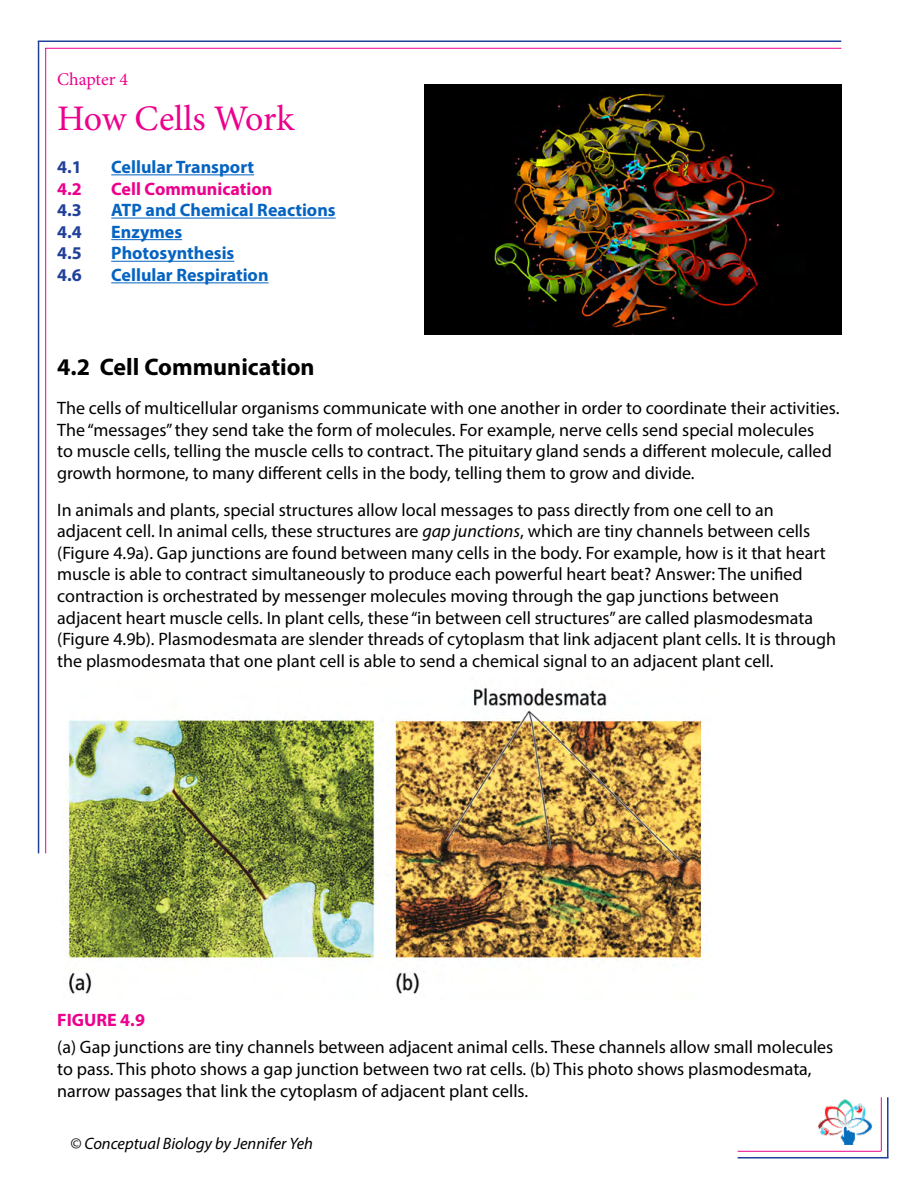
<style>
.page{position:relative;width:918px;height:1188px;background:#fff}
.page>*{position:absolute;margin:0;border:0;box-sizing:border-box;transform-origin:0 0}
.t1{font:36px "Minion Pro";letter-spacing:-.005em;color:#ec008c}
.t2{font:700 24px "Myriad Pro";color:#000}
.t3{font:18px/21.6px "Myriad Pro";color:#000}
.t4{font:700 18px "Myriad Pro";color:#0563c1}
.t5{font:700 18px "Myriad Pro";color:#ec008c}
.t6{font:700 18px "Myriad Pro";color:#21409a}
.t7{font:18px "Minion Pro";letter-spacing:-.005em;color:#ec008c}
.t8{font:italic 16.5px "Myriad Pro";color:#000}
.s1{font-style:italic}
</style>
<div class="page">
<img style="left:818px;top:1099px;width:53px;height:45px">
<hr style="left:38px;top:41px;width:1px;height:812px;background:#21409a">
<hr style="left:38px;top:40px;width:803px;height:2px;background:#21409a">
<hr style="left:45px;top:48px;width:1px;height:805px;background:#ec008c">
<hr style="left:45px;top:48px;width:796px;height:1px;background:#ec008c">
<hr style="left:887px;top:1097px;width:2px;height:61px;background:#21409a">
<hr style="left:738px;top:1157px;width:151px;height:2px;background:#21409a">
<hr style="left:881px;top:1097px;width:1px;height:54px;background:#ec008c">
<hr style="left:738px;top:1151px;width:143px;height:1px;background:#ec008c">
<hr style="left:111px;top:174px;width:143px;height:1px;background:#0563c1">
<hr style="left:111px;top:218px;width:225px;height:1px;background:#0563c1">
<hr style="left:111px;top:239px;width:71px;height:1px;background:#0563c1">
<hr style="left:111px;top:261px;width:123px;height:1px;background:#0563c1">
<hr style="left:111px;top:282px;width:158px;height:1px;background:#0563c1">
<img style="left:424px;top:84px;width:417px;height:251px">
<img style="left:65px;top:685px;width:642px;height:309px">
<p class="t7" style="left:57px;top:67px;width:72px">Chapter 4</p>
<h1 class="t1" style="left:57px;top:94px;width:239px">How Cells Work</h1>
<p class="t6" style="left:57px;top:155px;width:26px">4.1</p>
<p class="t4" style="left:111px;top:155px;width:144px">Cellular Transport</p>
<p class="t5" style="left:57px;top:177px;width:26px">4.2</p>
<p class="t5" style="left:111px;top:177px;width:163px">Cell Communication</p>
<p class="t6" style="left:57px;top:198px;width:26px">4.3</p>
<p class="t4" style="left:111px;top:198px;width:226px">ATP and Chemical Reactions</p>
<p class="t6" style="left:57px;top:220px;width:26px">4.4</p>
<p class="t4" style="left:111px;top:220px;width:72px">Enzymes</p>
<p class="t6" style="left:57px;top:242px;width:26px">4.5</p>
<p class="t4" style="left:111px;top:242px;width:125px">Photosynthesis</p>
<p class="t6" style="left:57px;top:263px;width:26px">4.6</p>
<p class="t4" style="left:111px;top:263px;width:159px">Cellular Respiration</p>
<h2 class="t2" style="left:57px;top:351px;width:259px">4.2 Cell Communication</h2>
<p class="t3" style="left:57px;top:397px;width:784px">The cells of multicellular organisms communicate with one another in order to coordinate their activities.<br>The “messages” they send take the form of molecules. For example, nerve cells send special molecules<br>to muscle cells, telling the muscle cells to contract. The pituitary gland sends a different molecule, called growth hormone, to many different cells in the body, telling them to grow and divide.</p>
<p class="t3" style="left:57px;top:498px;width:780px">In animals and plants, special structures allow local messages to pass directly from one cell to an adjacent cell. In animal cells, these structures are <span class="s1">gap junctions</span>, which are tiny channels between cells (Figure 4.9a). Gap junctions are found between many cells in the body. For example, how is it that heart muscle is able to contract simultaneously to produce each powerful heart beat? Answer: The unified contraction is orchestrated by messenger molecules moving through the gap junctions between adjacent heart muscle cells. In plant cells, these “in between cell structures” are called plasmodesmata (Figure 4.9b). Plasmodesmata are slender threads of cytoplasm that link adjacent plant cells. It is through the plasmodesmata that one plant cell is able to send a chemical signal to an adjacent plant cell.</p>
<p class="t5" style="left:57px;top:1009px;width:89px">FIGURE 4.9</p>
<p class="t3" style="left:57px;top:1036px;width:778px">(a) Gap junctions are tiny channels between adjacent animal cells. These channels allow small molecules to pass. This photo shows a gap junction between two rat cells. (b) This photo shows plasmodesmata, narrow passages that link the cytoplasm of adjacent plant cells.</p>
<p class="t8" style="left:70px;top:1134px;width:244px">© Conceptual Biology by Jennifer Yeh</p>
</div>
